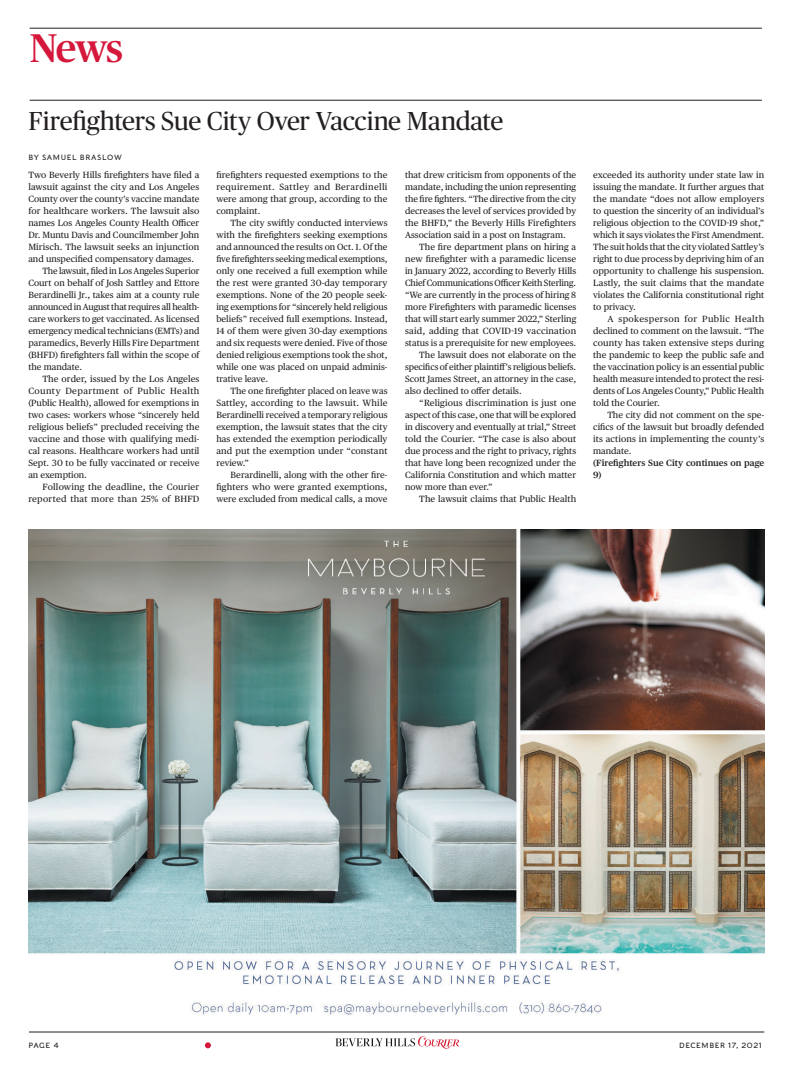
<style>
.page{position:relative;width:792px;height:1080px;background:#fff}
.page>*{position:absolute;margin:0;border:0;box-sizing:border-box;transform-origin:0 0}
.t1{font:500 40px "Publico";color:#d5173b}
.t2{font:26px "Publico Headline";letter-spacing:-.015em;color:#231f20}
.t3{font:9px/12px "Publico Text";color:#231f20;text-align:justify}
.t4{font:9px "Publico Text";letter-spacing:.02em;color:#231f20}
.t5{font:600 9px/12px "Publico Text";color:#231f20}
.t6{font:9px "Publico Text";letter-spacing:.04em;color:#231f20}
.t7{font:9px "Publico Text";letter-spacing:.025em;color:#231f20}
.t8{font:7.5px "Caslons Egyptian";letter-spacing:.075em;color:#231f20}
</style>
<div class="page">
<hr style="left:30px;top:28px;width:732px;height:1px;background:#231f20">
<hr style="left:30px;top:100px;width:732px;height:1px;background:#231f20">
<hr style="left:29px;top:1032px;width:735px;height:1px;background:#231f20">
<svg style="left:205px;top:1042px;width:6px;height:6px"></svg>
<svg style="left:335px;top:1036px;width:124px;height:13px"></svg>
<img style="left:29px;top:530px;width:735px;height:486px">
<h1 class="t1" style="left:30px;top:32px;width:95px">News</h1>
<h2 class="t2" style="left:29px;top:111px;width:476px">Firefighters Sue City Over Vaccine Mandate</h2>
<p class="t8" style="left:29px;top:155px;width:95px">BY SAMUEL BRASLOW</p>
<p class="t3" style="left:28px;top:170px;width:173px">Two Beverly Hills firefighters have filed a</p>
<p class="t3" style="left:28px;top:182px;width:173px">lawsuit against the city and Los Angeles</p>
<p class="t3" style="left:28px;top:194px;width:173px">County over the county’s vaccine mandate</p>
<p class="t3" style="left:28px;top:206px;width:173px">for healthcare workers. The lawsuit also</p>
<p class="t3" style="left:28px;top:218px;width:173px">names Los Angeles County Health Officer</p>
<p class="t3" style="left:28px;top:230px;width:173px">Dr. Muntu Davis and Councilmember John</p>
<p class="t3" style="left:28px;top:242px;width:173px">Mirisch. The lawsuit seeks an injunction</p>
<p class="t3" style="left:28px;top:254px;width:167px">and unspecified compensatory damages.</p>
<p class="t3" style="left:43px;top:266px;width:158px">The lawsuit, filed in Los Angeles Superior</p>
<p class="t3" style="left:28px;top:278px;width:173px">Court on behalf of Josh Sattley and Ettore</p>
<p class="t3" style="left:28px;top:290px;width:173px">Berardinelli Jr., takes aim at a county rule</p>
<p class="t3" style="left:28px;top:302px;width:173px">announced in August that requires all health-</p>
<p class="t3" style="left:28px;top:314px;width:173px">care workers to get vaccinated. As licensed</p>
<p class="t3" style="left:28px;top:326px;width:173px">emergency medical technicians (EMTs) and</p>
<p class="t3" style="left:28px;top:338px;width:173px">paramedics, Beverly Hills Fire Department</p>
<p class="t3" style="left:28px;top:350px;width:173px">(BHFD) firefighters fall within the scope of</p>
<p class="t3" style="left:28px;top:362px;width:55px">the mandate.</p>
<p class="t3" style="left:43px;top:374px;width:158px">The order, issued by the Los Angeles</p>
<p class="t6" style="left:28px;top:387px;width:173px">County Department of Public Health</p>
<p class="t3" style="left:28px;top:398px;width:173px">(Public Health), allowed for exemptions in</p>
<p class="t3" style="left:28px;top:410px;width:173px">two cases: workers whose “sincerely held</p>
<p class="t3" style="left:28px;top:422px;width:173px">religious beliefs” precluded receiving the</p>
<p class="t3" style="left:28px;top:434px;width:173px">vaccine and those with qualifying medi-</p>
<p class="t3" style="left:28px;top:446px;width:173px">cal reasons. Healthcare workers had until</p>
<p class="t3" style="left:28px;top:458px;width:173px">Sept. 30 to be fully vaccinated or receive</p>
<p class="t3" style="left:28px;top:470px;width:60px">an exemption.</p>
<p class="t4" style="left:43px;top:483px;width:158px">Following the deadline, the Courier</p>
<p class="t7" style="left:28px;top:495px;width:173px">reported that more than 25% of BHFD</p>
<p class="t3" style="left:216px;top:170px;width:173px">firefighters requested exemptions to the requirement. Sattley and Berardinelli were among that group, according to the complaint.</p>
<p class="t3" style="left:216px;top:218px;width:173px;text-indent:14px">The city swiftly conducted interviews with the firefighters seeking exemptions and announced the results on Oct. 1. Of the five firefighters seeking medical exemptions, only one received a full exemption while the rest were granted 30-day temporary exemptions. None of the 20 people seek&shy;ing exemptions for “sincerely held religious beliefs” received full exemptions. Instead, 14 of them were given 30-day exemptions and six requests were denied. Five of those denied religious exemptions took the shot, while one was placed on unpaid adminis&shy;trative leave.</p>
<p class="t3" style="left:216px;top:386px;width:173px;text-indent:14px">The one firefighter placed on leave was Sattley, according to the lawsuit. While Berardinelli received a temporary religious exemption, the lawsuit states that the city has extended the exemption periodically and put the exemption under “constant review.”</p>
<p class="t3" style="left:216px;top:470px;width:173px;text-indent:14px">Berardinelli, along with the other fire&shy;fighters who were granted exemptions, were excluded from medical calls, a move</p>
<p class="t3" style="left:405px;top:170px;width:173px">that drew criticism from opponents of the mandate, including the union representing the fire fighters. “The directive from the city decreases the level of services provided by the BHFD,” the Beverly Hills Firefighters Association said in a post on Instagram.</p>
<p class="t3" style="left:419px;top:242px;width:158px">The fire department plans on hiring a</p>
<p class="t3" style="left:405px;top:254px;width:173px">new firefighter with a paramedic license</p>
<p class="t3" style="left:405px;top:266px;width:173px">in January 2022, according to Beverly Hills</p>
<p class="t3" style="left:405px;top:278px;width:173px">Chief Communications Officer Keith Sterling.</p>
<p class="t3" style="left:405px;top:290px;width:173px">“We are currently in the process of hiring 8</p>
<p class="t3" style="left:405px;top:302px;width:173px">more Firefighters with paramedic licenses</p>
<p class="t3" style="left:405px;top:314px;width:173px">that will start early summer 2022,” Sterling</p>
<p class="t4" style="left:405px;top:327px;width:173px">said, adding that COVID-19 vaccination</p>
<p class="t3" style="left:405px;top:338px;width:173px">status is a prerequisite for new employees.</p>
<p class="t3" style="left:419px;top:350px;width:158px">The lawsuit does not elaborate on the</p>
<p class="t3" style="left:405px;top:362px;width:173px">specifics of either plaintiff’s religious beliefs.</p>
<p class="t3" style="left:405px;top:374px;width:173px">Scott James Street, an attorney in the case,</p>
<p class="t3" style="left:405px;top:386px;width:118px">also declined to offer details.</p>
<p class="t3" style="left:419px;top:398px;width:158px">“Religious discrimination is just one</p>
<p class="t3" style="left:405px;top:410px;width:173px">aspect of this case, one that will be explored</p>
<p class="t3" style="left:405px;top:422px;width:173px">in discovery and eventually at trial,” Street</p>
<p class="t3" style="left:405px;top:434px;width:173px">told the Courier. “The case is also about</p>
<p class="t3" style="left:405px;top:446px;width:173px">due process and the right to privacy, rights</p>
<p class="t3" style="left:405px;top:458px;width:173px">that have long been recognized under the</p>
<p class="t3" style="left:405px;top:470px;width:173px">California Constitution and which matter</p>
<p class="t3" style="left:405px;top:482px;width:89px">now more than ever.”</p>
<p class="t3" style="left:419px;top:494px;width:158px">The lawsuit claims that Public Health</p>
<p class="t3" style="left:593px;top:170px;width:173px">exceeded its authority under state law in issuing the mandate. It further argues that the mandate “does not allow employers to question the sincerity of an individual’s religious objection to the COVID-19 shot,” which it says violates the First Amendment.<br>The suit holds that the city violated Sattley’s right to due process by depriving him of an opportunity to challenge his suspension.<br>Lastly, the suit claims that the mandate violates the California constitutional right to privacy.</p>
<p class="t3" style="left:593px;top:314px;width:173px;text-indent:14px">A spokesperson for Public Health declined to comment on the lawsuit. “The county has taken extensive steps during the pandemic to keep the public safe and the vaccination policy is an essential public health measure intended to protect the resi&shy;dents of Los Angeles County,” Public Health told the Courier.</p>
<p class="t3" style="left:593px;top:410px;width:173px;text-indent:14px">The city did not comment on the spe&shy;cifics of the lawsuit but broadly defended its actions in implementing the county’s mandate.</p>
<p class="t5" style="left:593px;top:458px;width:173px">(Firefighters Sue City continues on page<br>9)</p>
<p class="t8" style="left:28px;top:1043px;width:32px">PAGE 4</p>
<p class="t8" style="left:679px;top:1043px;width:84px">DECEMBER 17, 2021</p>
</div>
